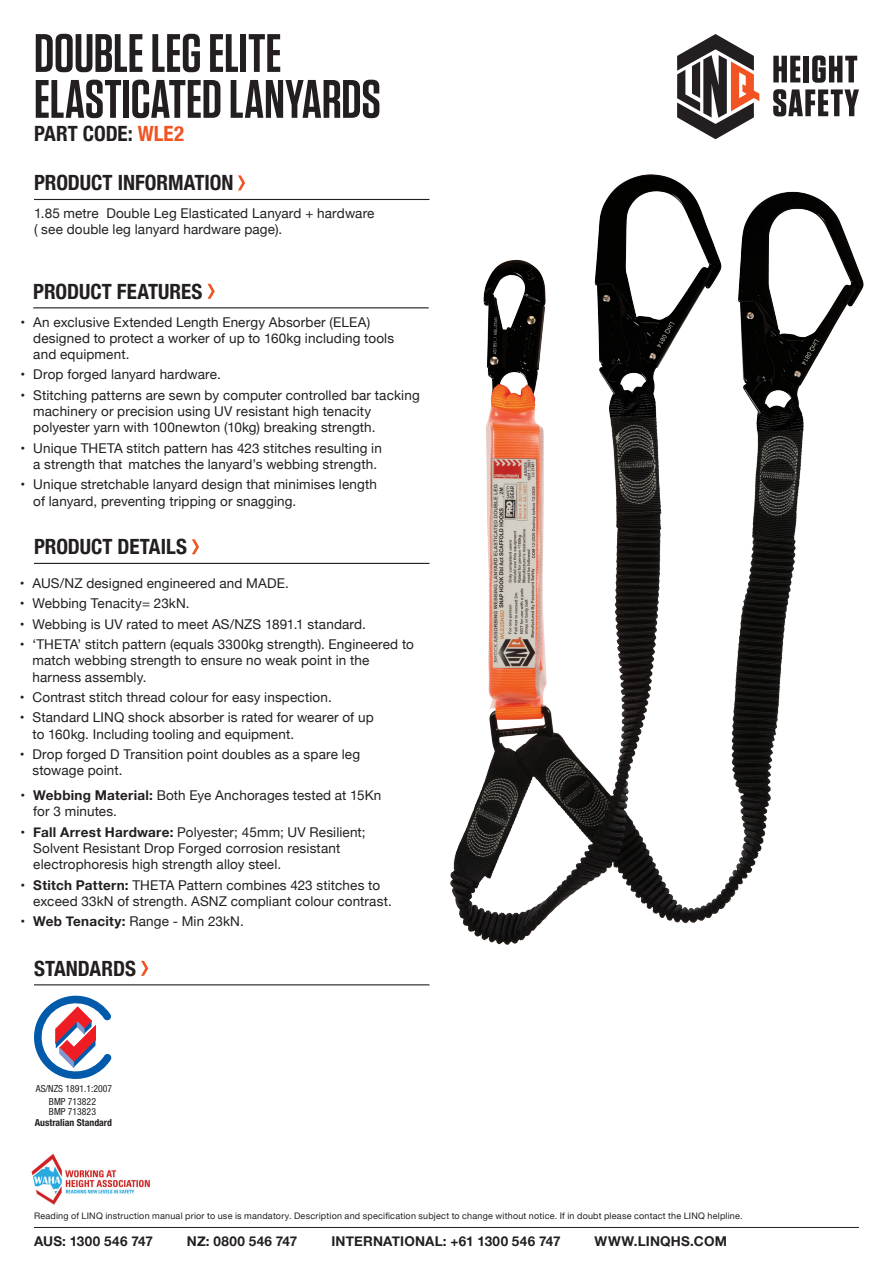
<style>
.page{position:relative;width:893px;height:1263px;background:#fff}
.page>*{position:absolute;margin:0;border:0;box-sizing:border-box;transform-origin:0 0}
.t1{font:600 54px/45.9px "Tungsten";letter-spacing:-.005em;color:#231f20}
.t2{font:700 condensed 21px "Helvetica Neue";color:#231f20}
.t3{font:13.5px/16.2px "Helvetica Neue";letter-spacing:.01em;color:#231f20}
.t4{font:700 13.5px "Helvetica Neue";letter-spacing:.015em;color:#231f20}
.t5{font:condensed 9.75px/10.6px "Helvetica Neue";color:#231f20}
.t6{font:700 condensed 9.75px "Helvetica Neue";color:#231f20}
.t7{font:9px "Helvetica Neue";letter-spacing:.025em;color:#231f20}
.s1{color:#f15422}
.s2{font-weight:700}
</style>
<div class="page">
<hr style="left:34px;top:1227px;width:825px;height:1px;background:#231f20">
<img style="left:451px;top:174px;width:413px;height:770px">
<svg style="left:677px;top:34px;width:82px;height:105px"></svg>
<svg style="left:773px;top:56px;width:27px;height:26px"></svg>
<div style="left:803px;top:56px;width:6px;height:26px;background:#231f20"></div>
<svg style="left:812px;top:55px;width:45px;height:28px"></svg>
<svg style="left:773px;top:89px;width:86px;height:27px"></svg>
<hr style="left:34px;top:199px;width:395px;height:1px;background:#231f20">
<svg style="left:238px;top:175px;width:7px;height:15px"></svg>
<svg style="left:208px;top:284px;width:7px;height:15px"></svg>
<hr style="left:33px;top:307px;width:396px;height:1px;background:#231f20">
<svg style="left:192px;top:539px;width:7px;height:15px"></svg>
<hr style="left:34px;top:563px;width:395px;height:1px;background:#231f20">
<svg style="left:141px;top:961px;width:7px;height:15px"></svg>
<hr style="left:34px;top:984px;width:395px;height:1px;background:#231f20">
<img style="left:31px;top:1153px;width:119px;height:51px">
<svg style="left:34px;top:996px;width:78px;height:83px"></svg>
<p class="t1" style="left:34px;top:31px;width:348px">DOUBLE LEG ELITE<br>ELASTICATED LANYARDS</p>
<p class="t2" style="left:34px;top:116px;width:152px">PART CODE: <span class="s1">WLE2</span></p>
<p class="t2" style="left:34px;top:165px;width:201px">PRODUCT INFORMATION</p>
<p class="t3" style="left:34px;top:206px;width:342px">1.85 metre Double Leg Elasticated Lanyard + hardware ( see double leg lanyard hardware page).</p>
<p class="t2" style="left:33px;top:274px;width:171px">PRODUCT FEATURES</p>
<p class="t3" style="left:33px;top:314px;width:362px;text-indent:-13px">• An exclusive Extended Length Energy Absorber (ELEA) designed to protect a worker of up to 160kg including tools and equipment.</p>
<p class="t3" style="left:21px;top:367px;width:202px">• Drop forged lanyard hardware.</p>
<p class="t3" style="left:33px;top:388px;width:388px;text-indent:-13px">• Stitching patterns are sewn by computer controlled bar tacking machinery or precision using UV resistant high tenacity polyester yarn with 100newton (10kg) breaking strength.</p>
<p class="t3" style="left:21px;top:441px;width:363px;text-align:center">• Unique THETA stitch pattern has 423 stitches resulting in a strength that matches the lanyard’s webbing strength.</p>
<p class="t3" style="left:33px;top:477px;width:345px;text-indent:-13px">• Unique stretchable lanyard design that minimises length of lanyard, preventing tripping or snagging.</p>
<p class="t2" style="left:34px;top:529px;width:154px">PRODUCT DETAILS</p>
<p class="t3" style="left:20px;top:576px;width:271px">• AUS/NZ designed engineered and MADE.</p>
<p class="t3" style="left:20px;top:596px;width:171px">• Webbing Tenacity= 23kN.</p>
<p class="t3" style="left:20px;top:616px;width:348px">• Webbing is UV rated to meet AS/NZS 1891.1 standard.</p>
<p class="t3" style="left:33px;top:637px;width:383px;text-indent:-13px">• ‘THETA’ stitch pattern (equals 3300kg strength). Engineered to match webbing strength to ensure no weak point in the harness assembly.</p>
<p class="t3" style="left:20px;top:690px;width:313px">• Contrast stitch thread colour for easy inspection.</p>
<p class="t3" style="left:33px;top:710px;width:343px;text-indent:-13px">• Standard LINQ shock absorber is rated for wearer of up to 160kg. Including tooling and equipment.</p>
<p class="t3" style="left:33px;top:747px;width:329px;text-indent:-13px">• Drop forged D Transition point doubles as a spare leg stowage point.</p>
<p class="t3" style="left:33px;top:788px;width:350px;text-indent:-13px"><span class="s2">• Webbing Material:</span> Both Eye Anchorages tested at 15Kn for 3 minutes.</p>
<p class="t3" style="left:33px;top:824px;width:334px;text-indent:-13px"><span class="s2">• Fall Arrest Hardware:</span> Polyester; 45mm; UV Resilient;<br>Solvent Resistant Drop Forged corrosion resistant electrophoresis high strength alloy steel.</p>
<p class="t3" style="left:33px;top:877px;width:360px;text-indent:-13px"><span class="s2">• Stitch Pattern:</span> THETA Pattern combines 423 stitches to exceed 33kN of strength. ASNZ compliant colour contrast.</p>
<p class="t3" style="left:21px;top:914px;width:225px"><span class="s2">• Web Tenacity:</span> Range - Min 23kN.</p>
<p class="t2" style="left:34px;top:951px;width:103px">STANDARDS</p>
<p class="t5" style="left:36px;top:1083px;width:78px">AS/NZS 1891.1:2007</p>
<p class="t6" style="left:35px;top:1114px;width:79px">Australian Standard</p>
<p class="t5" style="left:49px;top:1096px;width:49px">BMP 713822<br>BMP 713823</p>
<p class="t7" style="left:34px;top:1209px;width:710px">Reading of LINQ instruction manual prior to use is mandatory. Description and specification subject to change without notice. If in doubt please contact the LINQ helpline.</p>
<p class="t4" style="left:34px;top:1230px;width:120px">AUS: 1300 546 747</p>
<p class="t4" style="left:187px;top:1230px;width:112px">NZ: 0800 546 747</p>
<p class="t4" style="left:331px;top:1230px;width:231px">INTERNATIONAL: +61 1300 546 747</p>
<p class="t4" style="left:595px;top:1230px;width:134px">WWW.LINQHS.COM</p>
</div>
